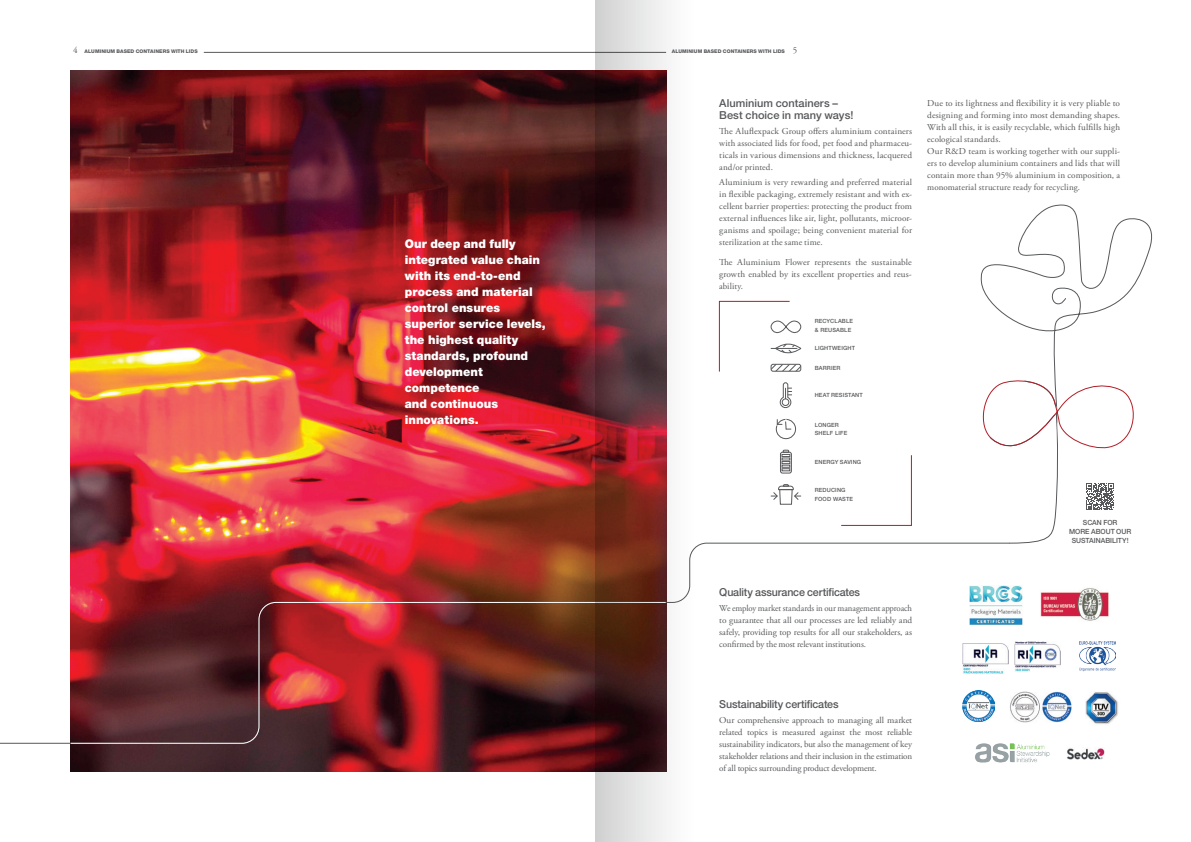
<style>
.page{position:relative;width:1191px;height:842px;background:#fff}
.page>*{position:absolute;margin:0;border:0;box-sizing:border-box;transform-origin:0 0}
.t1{font:900 12px/16px "Helvetica";letter-spacing:.005em;color:#fff}
.t2{font:500 11px/12px "Helvetica";letter-spacing:-.01em;color:#57585a}
.t3{font:9px/12px "Adobe Garamond Pro";letter-spacing:.005em;color:#57585a;text-align:justify}
.t4{font:500 7.1px/9px "Helvetica";color:#57585a;text-align:center}
.t5{font:500 5.7px/8.6px "Helvetica";letter-spacing:.025em;color:#57585a}
.t6{font:800 5px "Helvetica Neue LT Std";letter-spacing:.01em;color:#57585a}
.s1{font-family:"Adobe Garamond Pro";font-weight:400;font-size:9px}
</style>
<div class="page">
<img style="left:71px;top:71px;width:524px;height:700px">
<svg style="left:0;top:499px;width:1009px;height:245px"></svg>
<svg style="left:70px;top:601px;width:525px;height:143px;background:#722426"></svg>
<svg style="left:840px;top:455px;width:72px;height:71px"></svg>
<svg style="left:718px;top:301px;width:83px;height:71px"></svg>
<div style="left:770px;top:364px;width:31px;height:8px;border:1px solid #57585a;border-radius:2px"></div>
<div style="left:776px;top:419px;width:20px;height:20px;border:1px solid #57585a;border-radius:50%"></div>
<svg style="left:776px;top:419px;width:15px;height:11px"></svg>
<img style="left:1085px;top:692px;width:33px;height:32px">
<img style="left:1007px;top:684px;width:65px;height:44px">
<img style="left:963px;top:691px;width:31px;height:31px">
<img style="left:1079px;top:641px;width:36px;height:30px">
<img style="left:1067px;top:748px;width:37px;height:12px">
<img style="left:973px;top:742px;width:77px;height:21px">
<img style="left:1040px;top:588px;width:68px;height:33px">
<img style="left:969px;top:585px;width:54px;height:40px">
<img style="left:962px;top:643px;width:46px;height:31px">
<img style="left:1014px;top:641px;width:46px;height:30px">
<svg style="left:595px;top:0;width:100px;height:842px"></svg>
<hr style="left:204px;top:52px;width:462px;height:1px;background:#57585a">
<svg style="left:975px;top:204px;width:178px;height:340px"></svg>
<svg style="left:771px;top:484px;width:29px;height:21px"></svg>
<div style="left:780px;top:452px;width:11px;height:21px;border:1px solid #57585a;border-radius:2px"></div>
<svg style="left:781px;top:449px;width:9px;height:22px"></svg>
<svg style="left:779px;top:382px;width:12px;height:26px"></svg>
<p class="t6" style="left:73px;top:48px;width:126px"><span class="s1">4</span> ALUMINIUM BASED CONTAINERS WITH LIDS</p>
<p class="t6" style="left:672px;top:48px;width:127px">ALUMINIUM BASED CONTAINERS WITH LIDS <span class="s1">5</span></p>
<h1 class="t1" style="left:405px;top:235px;width:142px">Our deep and fully integrated value chain with its end-to-end process and material control ensures superior service levels, the highest quality standards, profound development competence<br>and continuous innovations.</h1>
<p class="t2" style="left:719px;top:97px;width:136px">Aluminium containers ∑<br>Best choice in many ways!</p>
<p class="t3" style="left:719px;top:125px;width:194px">The Aluflexpack Group offers aluminium containers with associated lids for food, pet food and pharmaceu&shy;ticals in various dimensions and thickness, lacquered and/or printed.</p>
<p class="t3" style="left:719px;top:176px;width:194px">Aluminium is very rewarding and preferred material in flexible packaging, extremely resistant and with ex&shy;cellent barrier properties: protecting the product from external influences like air, light, pollutants, microor&shy;ganisms and spoilage; being convenient material for sterilization at the same time.</p>
<p class="t3" style="left:719px;top:256px;width:194px">The Aluminium Flower represents the sustainable growth enabled by its excellent properties and reus&shy;ability.</p>
<p class="t5" style="left:814px;top:317px;width:40px">RECYCLABLE &amp; REUSABLE</p>
<p class="t5" style="left:814px;top:344px;width:42px">LIGHTWEIGHT</p>
<p class="t5" style="left:814px;top:363px;width:27px">BARRIER</p>
<p class="t5" style="left:814px;top:391px;width:50px">HEAT RESISTANT</p>
<p class="t5" style="left:814px;top:420px;width:34px">LONGER<br>SHELF LIFE</p>
<p class="t5" style="left:814px;top:457px;width:48px">ENERGY SAVING</p>
<p class="t5" style="left:814px;top:486px;width:40px">REDUCING<br>FOOD WASTE</p>
<p class="t3" style="left:927px;top:97px;width:194px;text-align:left">Due to its lightness and flexibility it is very pliable to designing and forming into most demanding shapes.<br>With all this, it is easily recyclable, which fulfills high ecological standards.<br>Our R&amp;D team is working together with our suppli&shy;ers to develop aluminium containers and lids that will contain more than 95% aluminium in composition, a monomaterial structure ready for recycling.</p>
<p class="t4" style="left:1069px;top:518px;width:64px">SCAN FOR<br>MORE ABOUT OUR<br>SUSTAINABILITY!</p>
<p class="t2" style="left:719px;top:586px;width:142px">Quality assurance certificates</p>
<p class="t3" style="left:719px;top:603px;width:194px">We employ market standards in our management approach to guarantee that all our processes are led reliably and safely, providing top results for all our stakeholders, as confirmed by the most relevant institutions.</p>
<p class="t2" style="left:719px;top:698px;width:121px">Sustainability certificates</p>
<p class="t3" style="left:719px;top:714px;width:194px">Our comprehensive approach to managing all market related topics is measured against the most reliable sustainability indicators, but also the management of key stakeholder relations and their inclusion in the estimation of all topics surrounding product development.</p>
</div>
